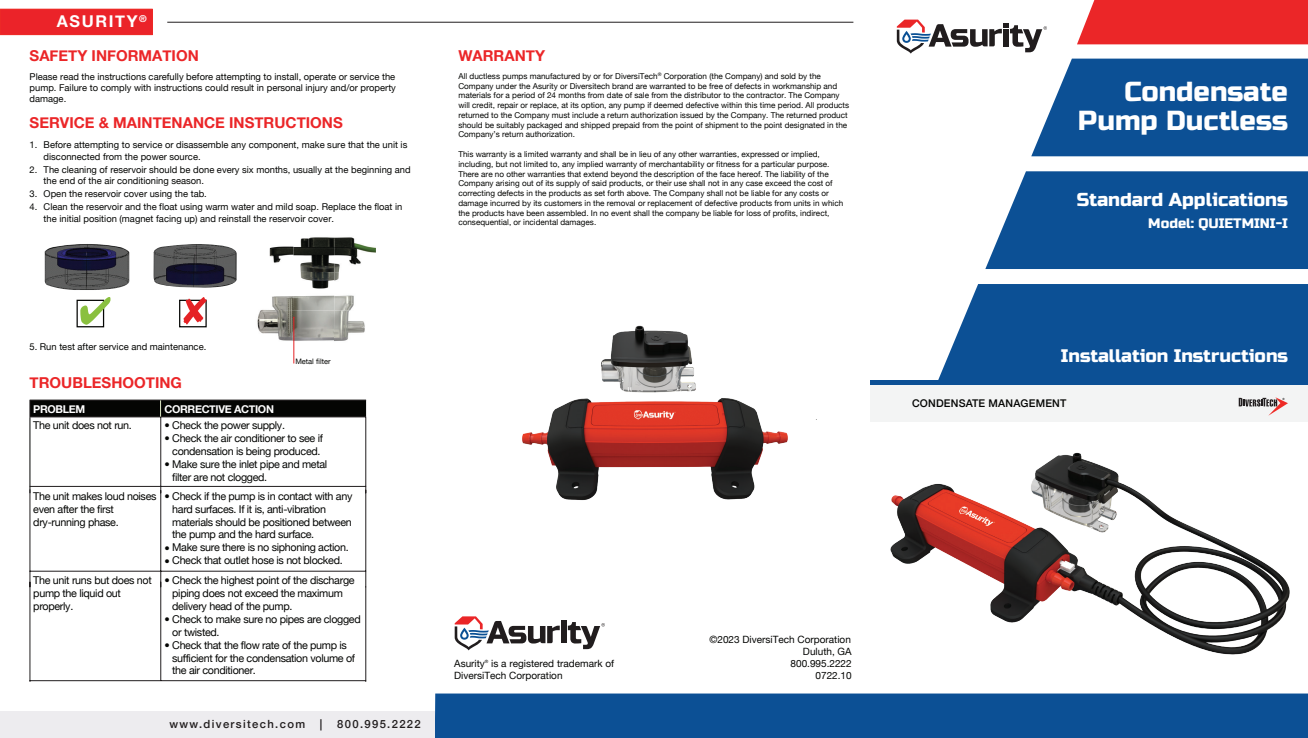
<style>
.page{position:relative;width:1308px;height:738px;background:#fff}
.page>*{position:absolute;margin:0;border:0;box-sizing:border-box;transform-origin:0 0}
.t1{font:27.5px/28.8px "Russo One";color:#fff;text-align:right}
.t2{font:18.75px "Russo One";color:#fff}
.t3{font:18.12px "Russo One";color:#fff}
.t4{font:700 16.25px "Helvetica Neue";letter-spacing:.1em;color:#fff}
.t5{font:700 15px "Helvetica Neue";color:#eb2628}
.t6{font:13.75px "Russo One";color:#fff}
.t7{font:500 11.25px "Helvetica Neue";letter-spacing:.12em;color:#211d1e}
.t8{font:10.75px/12.9px "Helvetica Neue";letter-spacing:-.03em;color:#040503}
.t9{font:700 10.75px "Helvetica Neue";letter-spacing:-.03em;color:#fff}
.t10{font:500 10.62px "Helvetica Neue";letter-spacing:.02em;color:#040503}
.t11{font:10px/12px "Helvetica Neue";color:#040503}
.t12{font:9.38px/11.2px "Helvetica Neue";color:#040503}
.t13{font:8.12px/9.8px "Helvetica Neue";color:#040503}
.t14{font:7.5px "Helvetica Neue";color:#040503}
.t15{font:300 6.25px "Helvetica Neue";color:#040503}
.t16{font:4.38px "Helvetica Neue";color:#040503}
.s1{font-weight:300}
</style>
<div class="page">
<img style="left:45px;top:244px;width:85px;height:46px">
<img style="left:153px;top:244px;width:84px;height:44px">
<svg style="left:76px;top:297px;width:131px;height:31px"></svg>
<img style="left:269px;top:237px;width:107px;height:72px">
<img style="left:257px;top:309px;width:108px;height:40px">
<hr style="left:294px;top:317px;width:1px;height:46px;background:#e52225">
<img style="left:522px;top:325px;width:266px;height:175px">
<hr style="left:30px;top:417px;width:1px;height:76px;background:#040503">
<hr style="left:161px;top:679px;width:205px;height:1px;background:#211d1e">
<hr style="left:30px;top:679px;width:131px;height:1px;background:#211d1e">
<hr style="left:161px;top:570px;width:205px;height:1px;background:#211d1e">
<hr style="left:30px;top:570px;width:131px;height:1px;background:#211d1e">
<hr style="left:161px;top:485px;width:205px;height:1px;background:#211d1e">
<hr style="left:30px;top:485px;width:131px;height:1px;background:#211d1e">
<hr style="left:161px;top:416px;width:205px;height:1px;background:#211d1e">
<hr style="left:161px;top:399px;width:205px;height:1px;background:#211d1e">
<hr style="left:30px;top:416px;width:131px;height:1px;background:#211d1e">
<hr style="left:30px;top:399px;width:131px;height:1px;background:#211d1e">
<hr style="left:365px;top:586px;width:1px;height:95px;background:#211d1e">
<hr style="left:160px;top:581px;width:1px;height:99px;background:#211d1e">
<hr style="left:30px;top:581px;width:1px;height:100px;background:#211d1e">
<hr style="left:365px;top:489px;width:1px;height:97px;background:#211d1e">
<hr style="left:160px;top:490px;width:1px;height:96px;background:#211d1e">
<hr style="left:30px;top:489px;width:1px;height:97px;background:#211d1e">
<hr style="left:365px;top:417px;width:1px;height:76px;background:#211d1e">
<hr style="left:160px;top:417px;width:1px;height:76px;background:#211d1e">
<svg style="left:30px;top:400px;width:336px;height:16px;background:#060705"></svg>
<div style="left:938px;top:284px;width:369px;height:96px;background:#0c5095"></div>
<svg style="left:1031px;top:59px;width:276px;height:97px;background:#205e9d"></svg>
<svg style="left:985px;top:171px;width:322px;height:98px;background:#1e5d9d"></svg>
<div style="left:870px;top:380px;width:437px;height:6px;background:#0c5095"></div>
<div style="left:870px;top:384px;width:437px;height:37px;background:#f3f4f4"></div>
<div style="left:1077px;top:0;width:230px;height:44px;background:#eb2628"></div>
<div style="left:435px;top:693px;width:872px;height:44px;background:#0c5095"></div>
<img style="left:890px;top:452px;width:400px;height:203px">
<div style="left:0;top:9px;width:152px;height:26px;background:#eb2329"></div>
<hr style="left:167px;top:22px;width:686px;height:1px;background:#211d1e">
<div style="left:0;top:710px;width:434px;height:27px;background:#edecef"></div>
<svg style="left:1238px;top:397px;width:49px;height:18px"></svg>
<svg style="left:896px;top:20px;width:151px;height:33px"></svg>
<svg style="left:455px;top:616px;width:150px;height:33px"></svg>
<h3 class="t4" style="left:57px;top:9px;width:91px">ASURITY<sup>®</sup></h3>
<h3 class="t5" style="left:30px;top:43px;width:171px">SAFETY INFORMATION</h3>
<p class="t12" style="left:30px;top:71px;width:368px;text-align:justify">Please read the instructions carefully before attempting to install, operate or service the pump. Failure to comply with instructions could result in personal injury and/or property damage.</p>
<h3 class="t5" style="left:30px;top:111px;width:315px">SERVICE &amp; MAINTENANCE INSTRUCTIONS</h3>
<p class="t12" style="left:44px;top:140px;width:365px;text-indent:-14px">1. Before attempting to service or disassemble any component, make sure that the unit is disconnected from the power source.</p>
<p class="t12" style="left:44px;top:164px;width:368px;text-indent:-14px">2. The cleaning of reservoir should be done every six months, usually at the beginning and the end of the air conditioning season.</p>
<p class="t12" style="left:29px;top:188px;width:179px">3. Open the reservoir cover using the tab.</p>
<p class="t12" style="left:44px;top:202px;width:360px;text-indent:-14px">4. Clean the reservoir and the float using warm water and mild soap. Replace the float in the initial position (magnet facing up) and reinstall the reservoir cover.</p>
<h3 class="t5" style="left:458px;top:43px;width:88px">WARRANTY</h3>
<p class="t13" style="left:458px;top:71px;width:392px">All ductless pumps manufactured by or for DiversiTech<sup>®</sup> Corporation (the Company) and sold by the Company under the Asurity or Diversitech brand are warranted to be free of defects in workmanship and materials for a period of 24 months from date of sale from the distributor to the contractor. The Company will credit, repair or replace, at its option, any pump if deemed defective within this time period. All products returned to the Company must include a return authorization issued by the Company. The returned product should be suitably packaged and shipped prepaid from the point of shipment to the point designated in the Company’s return authorization.</p>
<p class="t13" style="left:458px;top:149px;width:386px">This warranty is a limited warranty and shall be in lieu of any other warranties, expressed or implied, including, but not limited to, any implied warranty of merchantability or fitness for a particular purpose.<br>There are no other warranties that extend beyond the description of the face hereof. The liability of the Company arising out of its supply of said products, or their use shall not in any case exceed the cost of correcting defects in the products as set forth above. The Company shall not be liable for any costs or damage incurred by its customers in the removal or replacement of defective products from units in which the products have been assembled. In no event shall the company be liable for loss of profits, indirect, consequential, or incidental damages.</p>
<p class="t12" style="left:29px;top:342px;width:178px">5. Run test after service and maintenance.</p>
<h3 class="t5" style="left:30px;top:370px;width:154px">TROUBLESHOOTING</h3>
<p class="t14" style="left:295px;top:355px;width:37px">Metal filter</p>
<h3 class="t9" style="left:33px;top:400px;width:54px">PROBLEM</h3>
<h3 class="t9" style="left:164px;top:400px;width:111px">CORRECTIVE ACTION</h3>
<h3 class="t8" style="left:33px;top:419px;width:100px">The unit does not run.</h3>
<h3 class="t8" style="left:164px;top:419px;width:122px"><span class="s1">•</span> Check the power supply.</h3>
<h3 class="t8" style="left:164px;top:432px;width:160px;text-align:center"><span class="s1">•</span> Check the air conditioner to see if condensation is being produced.</h3>
<h3 class="t8" style="left:172px;top:457px;width:157px;text-indent:-8px"><span class="s1">•</span> Make sure the inlet pipe and metal filter are not clogged.</h3>
<h3 class="t8" style="left:33px;top:489px;width:125px">The unit makes loud noises even after the first dry-running phase.</h3>
<h3 class="t8" style="left:172px;top:489px;width:182px;text-indent:-8px"><span class="s1">•</span> Check if the pump is in contact with any hard surfaces. If it is, anti-vibration materials should be positioned between the pump and the hard surface.</h3>
<h3 class="t8" style="left:164px;top:541px;width:186px"><span class="s1">•</span> Make sure there is no siphoning action.</h3>
<h3 class="t8" style="left:164px;top:554px;width:180px"><span class="s1">•</span> Check that outlet hose is not blocked.</h3>
<h3 class="t8" style="left:33px;top:574px;width:120px">The unit runs but does not pump the liquid out properly.</h3>
<h3 class="t8" style="left:172px;top:574px;width:184px;text-indent:-8px"><span class="s1">•</span> Check the highest point of the discharge piping does not exceed the maximum delivery head of the pump.</h3>
<h3 class="t8" style="left:172px;top:612px;width:190px;text-indent:-8px"><span class="s1">•</span> Check to make sure no pipes are clogged or twisted.</h3>
<h3 class="t8" style="left:172px;top:638px;width:184px;text-indent:-8px"><span class="s1">•</span> Check that the flow rate of the pump is sufficient for the condensation volume of the air conditioner.</h3>
<h3 class="t7" style="left:169px;top:714px;width:137px">www.diversitech.com</h3>
<h3 class="t7" style="left:320px;top:714px;width:4px">|</h3>
<h3 class="t7" style="left:337px;top:714px;width:85px">800.995.2222</h3>
<p class="t11" style="left:454px;top:657px;width:161px;text-indent:37px">is a registered trademark of<br>DiversiTech Corporation</p>
<p class="t11" style="left:454px;top:657px;width:32px">Asurity</p>
<p class="t16" style="left:485px;top:657px;width:5px">®</p>
<p class="t15" style="left:816px;top:412px;width:3px">.</p>
<p class="t11" style="left:709px;top:633px;width:144px;text-align:right">©2023 DiversiTech Corporation<br>Duluth, GA<br>800.995.2222<br>0722.10</p>
<h1 class="t1" style="left:1078px;top:78px;width:211px">Condensate<br>Pump Ductless</h1>
<h2 class="t2" style="left:1076px;top:188px;width:213px">Standard Applications</h2>
<h3 class="t6" style="left:1148px;top:215px;width:141px">Model: QUIETMINI-I</h3>
<h3 class="t3" style="left:1061px;top:345px;width:228px">Installation Instructions</h3>
<h3 class="t10" style="left:912px;top:394px;width:156px">CONDENSATE MANAGEMENT</h3>
</div>
